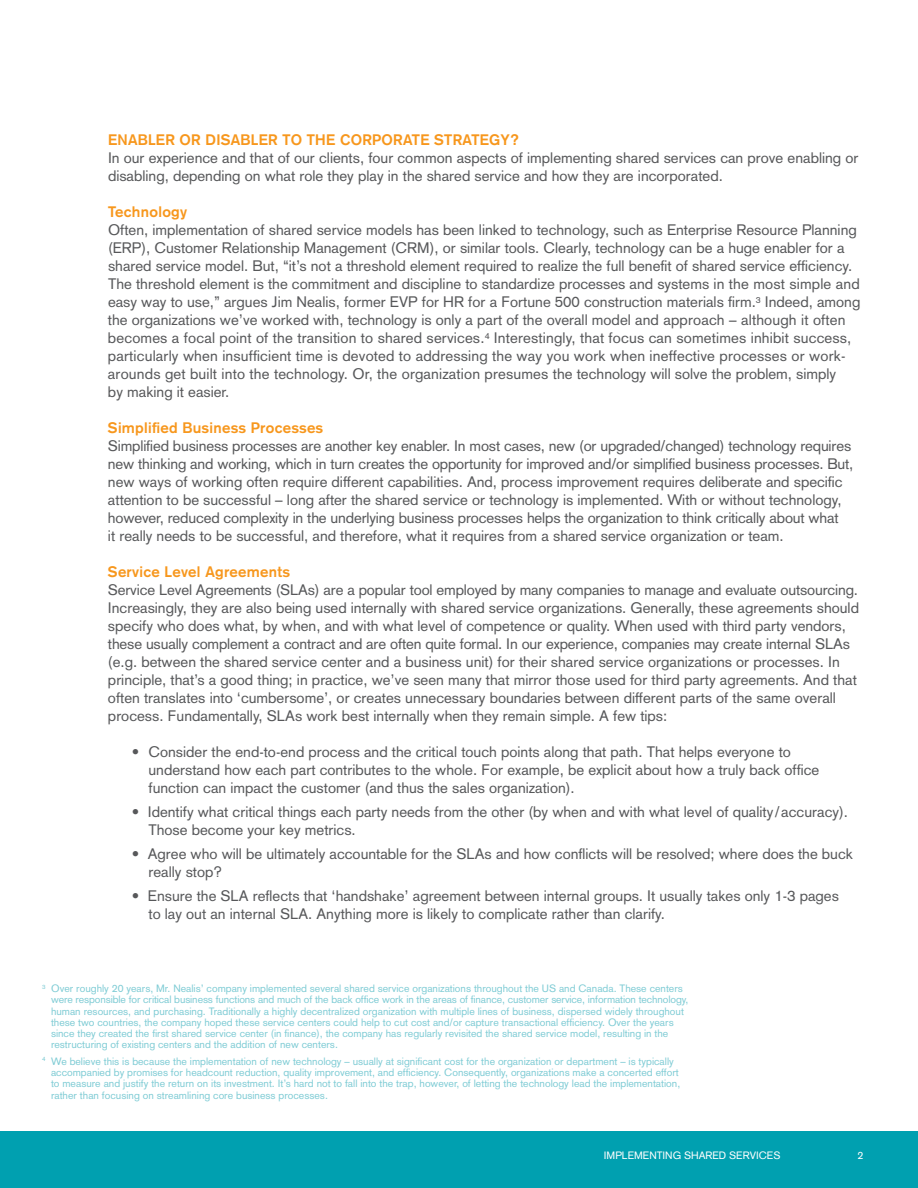
<style>
.page{position:relative;width:918px;height:1188px;background:#fff}
.page>*{position:absolute;margin:0;border:0;box-sizing:border-box;transform-origin:0 0}
.t1{font:15px/18px "Akzidenz Grotesk";color:#57585a}
.t2{font:700 15px "Akzidenz Grotesk";letter-spacing:.02em;color:#f7971d}
.t3{font:10.5px/11.2px "Akzidenz Grotesk";color:#80ccd5}
.t4{font:10.5px "Akzidenz Grotesk";color:#fff}
</style>
<div class="page">
<div style="left:0;top:1132px;width:918px;height:56px;background:#00a0b0"></div>
<p class="t2" style="left:108px;top:131px;width:412px">ENABLER OR DISABLER TO THE CORPORATE STRATEGY?</p>
<p class="t1" style="left:108px;top:149px;width:752px">In our experience and that of our clients, four common aspects of implementing shared services can prove enabling or disabling, depending on what role they play in the shared service and how they are incorporated.</p>
<p class="t2" style="left:108px;top:203px;width:77px">Technology</p>
<p class="t1" style="left:108px;top:221px;width:754px">Often, implementation of shared service models has been linked to technology, such as Enterprise Resource Planning (ERP), Customer Relationship Management (CRM), or similar tools. Clearly, technology can be a huge enabler for a shared service model. But, “it’s not a threshold element required to realize the full benefit of shared service efficiency.<br>The threshold element is the commitment and discipline to standardize processes and systems in the most simple and easy way to use,” argues Jim Nealis, former EVP for HR for a Fortune 500 construction materials firm.<sup>3</sup> Indeed, among the organizations we’ve worked with, technology is only a part of the overall model and approach – although it often becomes a focal point of the transition to shared services.<sup>4</sup> Interestingly, that focus can sometimes inhibit success, particularly when insufficient time is devoted to addressing the way you work when ineffective processes or work&shy;arounds get built into the technology. Or, the organization presumes the technology will solve the problem, simply<br>by making it easier.</p>
<p class="t2" style="left:108px;top:419px;width:213px">Simplified Business Processes</p>
<p class="t1" style="left:108px;top:437px;width:747px">Simplified business processes are another key enabler. In most cases, new (or upgraded/changed) technology requires new thinking and working, which in turn creates the opportunity for improved and/or simplified business processes. But, new ways of working often require different capabilities. And, process improvement requires deliberate and specific attention to be successful – long after the shared service or technology is implemented. With or without technology, however, reduced complexity in the underlying business processes helps the organization to think critically about what<br>it really needs to be successful, and therefore, what it requires from a shared service organization or team.</p>
<p class="t2" style="left:108px;top:563px;width:180px">Service Level Agreements</p>
<p class="t1" style="left:108px;top:581px;width:753px">Service Level Agreements (SLAs) are a popular tool employed by many companies to manage and evaluate outsourcing.<br>Increasingly, they are also being used internally with shared service organizations. Generally, these agreements should specify who does what, by when, and with what level of competence or quality. When used with third party vendors, these usually complement a contract and are often quite formal. In our experience, companies may create internal SLAs (e.g. between the shared service center and a business unit) for their shared service organizations or processes. In principle, that’s a good thing; in practice, we’ve seen many that mirror those used for third party agreements. And that often translates into ‘cumbersome’, or creates unnecessary boundaries between different parts of the same overall process. Fundamentally, SLAs work best internally when they remain simple. A few tips:</p>
<p class="t1" style="left:148px;top:743px;width:672px;text-indent:-17px">• Consider the end-to-end process and the critical touch points along that path. That helps everyone to understand how each part contributes to the whole. For example, be explicit about how a truly back office function can impact the customer (and thus the sales organization).</p>
<p class="t1" style="left:148px;top:803px;width:701px;text-indent:-17px">• Identify what critical things each party needs from the other (by when and with what level of quality/accuracy).<br>Those become your key metrics.</p>
<p class="t1" style="left:148px;top:845px;width:706px;text-indent:-17px">• Agree who will be ultimately accountable for the SLAs and how conflicts will be resolved; where does the buck really stop?</p>
<p class="t1" style="left:148px;top:887px;width:692px;text-indent:-17px">• Ensure the SLA reflects that ‘handshake’ agreement between internal groups. It usually takes only 1-3 pages to lay out an internal SLA. Anything more is likely to complicate rather than clarify.</p>
<p class="t3" style="left:51px;top:983px;width:639px;text-indent:-9px"><sup>3</sup> Over roughly 20 years, Mr. Nealis’ company implemented several shared service organizations throughout the US and Canada. These centers were responsible for critical business functions and much of the back office work in the areas of finance, customer service, information technology, human resources, and purchasing. Traditionally a highly decentralized organization with multiple lines of business, dispersed widely throughout these two countries, the company hoped these service centers could help to cut cost and/or capture transactional efficiency. Over the years since they created the first shared service center (in finance), the company has regularly revisited the shared service model, resulting in the restructuring of existing centers and the addition of new centers.</p>
<p class="t3" style="left:51px;top:1055px;width:631px;text-indent:-9px"><sup>4</sup> We believe this is because the implementation of new technology – usually at significant cost for the organization or department – is typically accompanied by promises for headcount reduction, quality improvement, and efficiency. Consequently, organizations make a concerted effort to measure and justify the return on its investment. It’s hard not to fall into the trap, however, of letting the technology lead the implementation, rather than focusing on streamlining core business processes.</p>
<p class="t4" style="left:604px;top:1149px;width:178px">IMPLEMENTING SHARED SERVICES</p>
<p class="t4" style="left:858px;top:1149px;width:7px">2</p>
</div>
